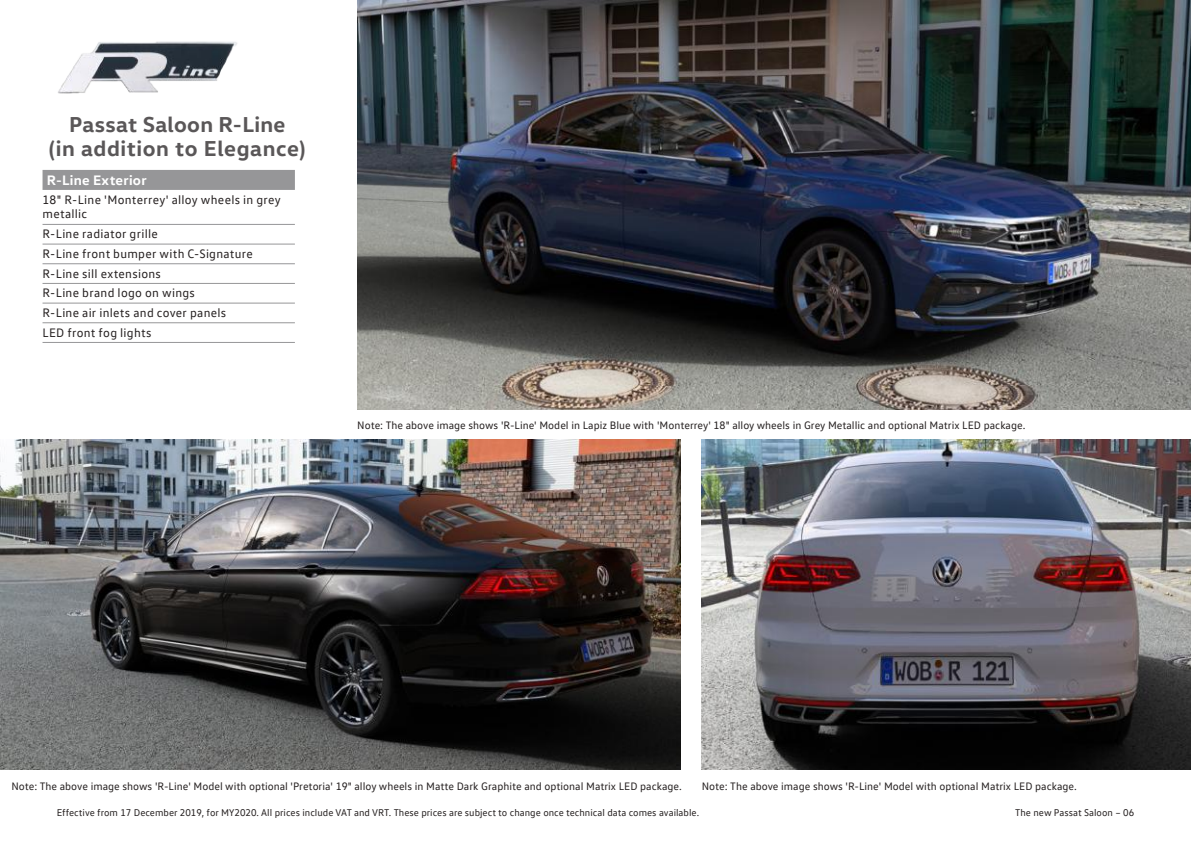
<style>
.page{position:relative;width:1191px;height:842px;background:#fff}
.page>*{position:absolute;margin:0;border:0;box-sizing:border-box;transform-origin:0 0}
.t1{font:700 22px/24px "VW Head";letter-spacing:.02em;color:#5a5758;text-align:center}
.t2{font:700 14px "VW Head";letter-spacing:.02em;color:#fff}
.t3{font:12.4px/19.6px "VW Text";letter-spacing:.02em;color:#241f1f}
.t4{font:11px "VW Text";color:#241f1f}
.t5{font:10px "VW Text";color:#241f1f}
</style>
<div class="page">
<div style="left:43px;top:170px;width:252px;height:20px;background:#969698"></div>
<hr style="left:43px;top:224px;width:252px;height:1px;background:#969698">
<hr style="left:43px;top:244px;width:252px;height:1px;background:#969698">
<hr style="left:43px;top:263px;width:252px;height:1px;background:#969698">
<hr style="left:43px;top:283px;width:252px;height:1px;background:#969698">
<hr style="left:43px;top:303px;width:252px;height:1px;background:#969698">
<hr style="left:43px;top:322px;width:252px;height:1px;background:#969698">
<hr style="left:43px;top:342px;width:252px;height:1px;background:#969698">
<img style="left:58px;top:41px;width:179px;height:53px">
<img style="left:0;top:439px;width:680px;height:331px">
<img style="left:702px;top:439px;width:489px;height:331px">
<img style="left:357px;top:0;width:834px;height:409px">
<h1 class="t1" style="left:49px;top:111px;width:258px">Passat Saloon R-Line<br>(in addition to Elegance)</h1>
<p class="t2" style="left:47px;top:171px;width:101px">R-Line Exterior</p>
<p class="t3" style="left:43px;top:193px;width:240px;line-height:14px">18" R-Line 'Monterrey' alloy wheels in grey metallic</p>
<p class="t3" style="left:43px;top:224px;width:212px">R-Line radiator grille<br>R-Line front bumper with C-Signature<br>R-Line sill extensions<br>R-Line brand logo on wings<br>R-Line air inlets and cover panels<br>LED front fog lights</p>
<p class="t4" style="left:357px;top:419px;width:669px">Note: The above image shows 'R-Line' Model in Lapiz Blue with 'Monterrey' 18" alloy wheels in Grey Metallic and optional Matrix LED package.</p>
<p class="t4" style="left:11px;top:780px;width:672px">Note: The above image shows 'R-Line' Model with optional 'Pretoria' 19" alloy wheels in Matte Dark Graphite and optional Matrix LED package.</p>
<p class="t4" style="left:702px;top:780px;width:376px">Note: The above image shows 'R-Line' Model with optional Matrix LED package.</p>
<p class="t5" style="left:57px;top:807px;width:644px">Effective from 17 December 2019, for MY2020. All prices include VAT and VRT. These prices are subject to change once technical data comes available.</p>
<p class="t5" style="left:1015px;top:807px;width:120px">The new Passat Saloon – 06</p>
</div>
